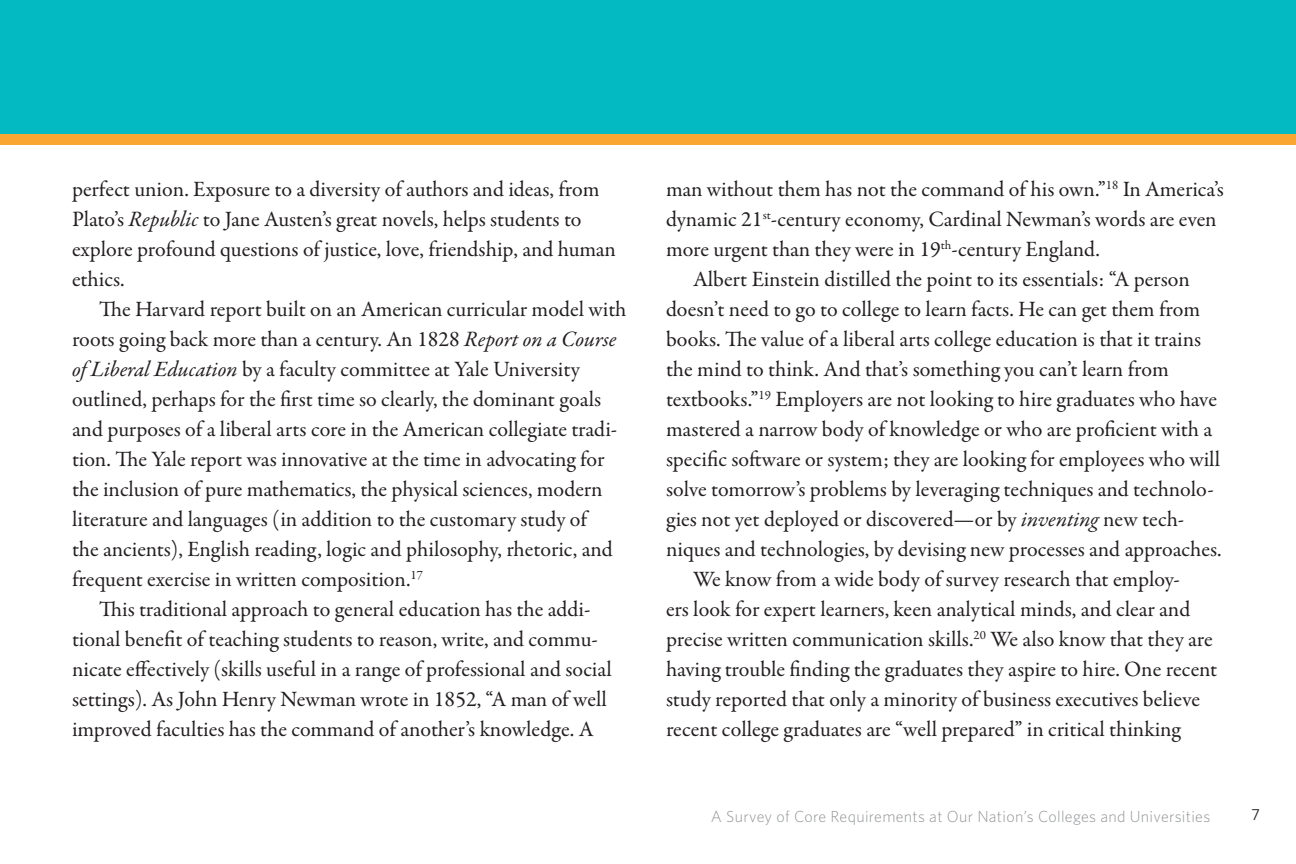
<style>
.page{position:relative;width:1296px;height:864px;background:#fff}
.page>*{position:absolute;margin:0;border:0;box-sizing:border-box;transform-origin:0 0}
.Normal__Web{font:22px/30px "Garamond Premr Pro";letter-spacing:-.005em;color:#231f20}
.t1{font:300 16px "Whitney";letter-spacing:.02em;color:#939598}
.t2{font:16px "Whitney";color:#231f20}
.s1{font-style:italic}
</style>
<div class="page">
<div style="left:0;top:0;width:1296px;height:144px;background:#03bac2"></div>
<div style="left:0;top:134px;width:1296px;height:10px;background:#faa633"></div>
<p class="Normal__Web" style="left:72px;top:175px;width:546px">perfect union. Exposure to a diversity of authors and ideas, from Plato’s <span class="s1">Republic</span> to Jane Austen’s great novels, helps students to explore profound questions of justice, love, friendship, and human ethics.</p>
<p class="Normal__Web" style="left:72px;top:295px;width:556px;text-indent:27px">The Harvard report built on an American curricular model with roots going back more than a century. An 1828 <span class="s1">Report on a Course of Liberal Education</span> by a faculty committee at Yale University outlined, perhaps for the first time so clearly, the dominant goals and purposes of a liberal arts core in the American collegiate tradi&shy;tion. The Yale report was innovative at the time in advocating for the inclusion of pure mathematics, the physical sciences, modern literature and languages (in addition to the customary study of<br>the ancients), English reading, logic and philosophy, rhetoric, and frequent exercise in written composition.<sup>17</sup></p>
<p class="Normal__Web" style="left:72px;top:595px;width:541px;text-indent:27px">This traditional approach to general education has the addi&shy;tional benefit of teaching students to reason, write, and commu&shy;nicate effectively (skills useful in a range of professional and social settings). As John Henry Newman wrote in 1852, “A man of well improved faculties has the command of another’s knowledge. A</p>
<p class="Normal__Web" style="left:666px;top:175px;width:559px">man without them has not the command of his own.”<sup>18</sup> In America’s dynamic 21<sup>st</sup>-century economy, Cardinal Newman’s words are even more urgent than they were in 19<sup>th</sup>-century England.</p>
<p class="Normal__Web" style="left:666px;top:265px;width:557px;text-indent:27px">Albert Einstein distilled the point to its essentials: “A person doesn’t need to go to college to learn facts. He can get them from books. The value of a liberal arts college education is that it trains the mind to think. And that’s something you can’t learn from textbooks.”<sup>19</sup> Employers are not looking to hire graduates who have mastered a narrow body of knowledge or who are proficient with a specific software or system; they are looking for employees who will solve tomorrow’s problems by leveraging techniques and technolo&shy;gies not yet deployed or discovered—or by <span class="s1">inventing</span> new tech&shy;niques and technologies, by devising new processes and approaches.</p>
<p class="Normal__Web" style="left:666px;top:565px;width:553px;text-indent:27px">We know from a wide body of survey research that employ-<br>ers look for expert learners, keen analytical minds, and clear and precise written communication skills.<sup>20</sup> We also know that they are having trouble finding the graduates they aspire to hire. One recent study reported that only a minority of business executives believe recent college graduates are “well prepared” in critical thinking</p>
<p class="t1" style="left:711px;top:807px;width:501px">A Survey of Core Requirements at Our Nation’s Colleges and Universities</p>
<p class="t2" style="left:1251px;top:805px;width:10px">7</p>
</div>
